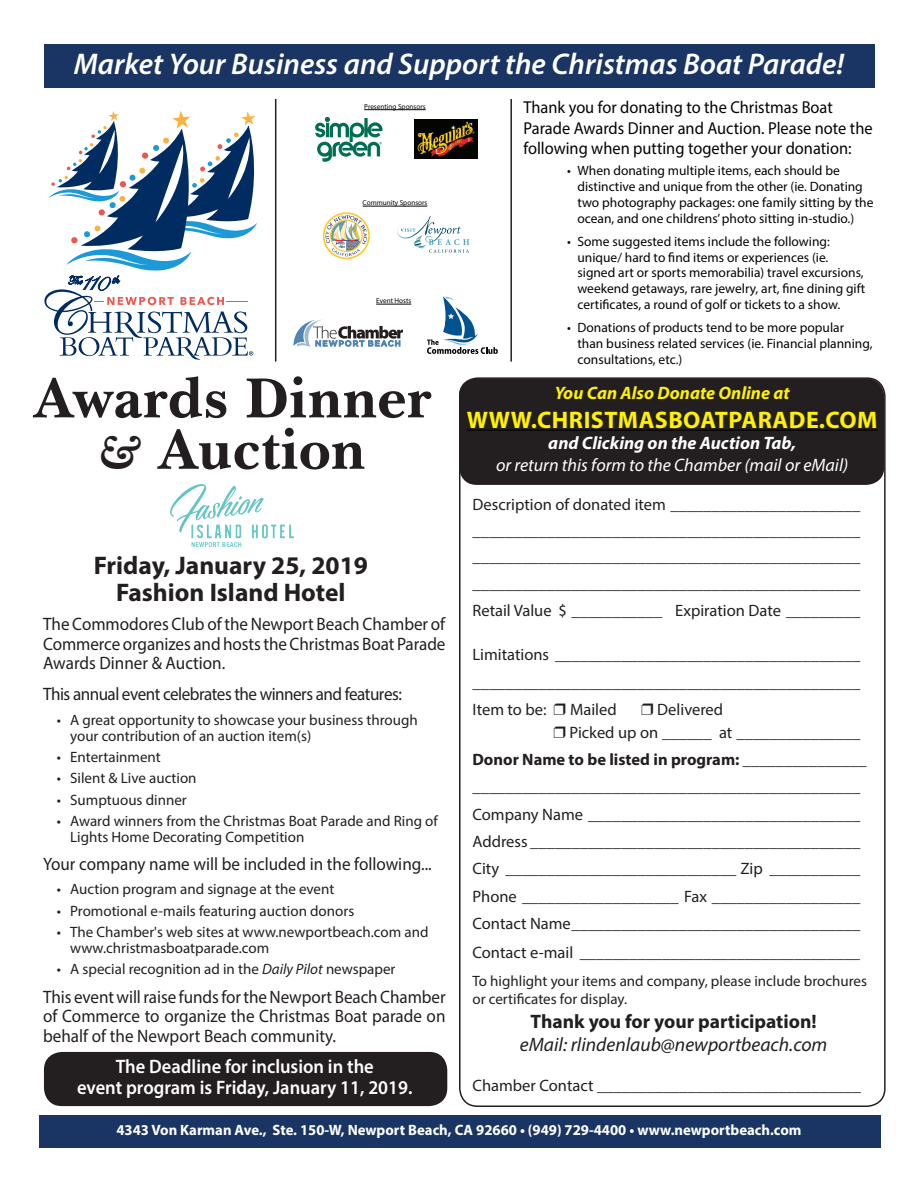
<style>
.page{position:relative;width:918px;height:1188px;background:#fff}
.page>*{position:absolute;margin:0;border:0;box-sizing:border-box;transform-origin:0 0}
.t1{font:700 57.9px/51.4px "Baskerville BT";color:#231f20;text-align:center}
.t2{font:italic 600 30px "Myriad Pro";color:#fff}
.t3{font:700 25.5px/27px "Myriad Pro";color:#231f20;text-align:center}
.t4{font:700 24px "Myriad Pro";letter-spacing:.02em;color:#fff101}
.t5{font:600 19.5px/21px "Myriad Pro";color:#fff;text-align:center;scale:.95 1}
.t6{font:italic 19.5px "Myriad Pro";color:#231f20}
.t7{font:700 19.5px "Myriad Pro";color:#231f20}
.t8{font:18px/19.5px "Myriad Pro";color:#231f20;text-align:justify;scale:.95 1}
.t9{font:18px "Myriad Pro";letter-spacing:-.03em;color:#231f20;scale:.95 1}
.t10{font:italic 18px "Myriad Pro";color:#fff}
.t11{font:italic 700 18px "Myriad Pro";color:#fff}
.t12{font:italic 700 18px "Myriad Pro";color:#fff101}
.t13{font:17.25px/20.7px "Myriad Pro";color:#040503;scale:.95 1}
.t14{font:16.5px/27.3px "Myriad Pro";color:#231f20}
.t15{font:15px/15.8px "Myriad Pro";color:#231f20}
.t16{font:700 15px "Myriad Pro";color:#fff}
.t17{font:13.5px/15.8px "Myriad Pro";color:#040503}
.t18{font:7.2px "Myriad Pro";color:#040503}
.s1{font-style:italic;font-size:48.15px}
.s2{font-style:italic}
.s3{font-weight:700}
</style>
<div class="page">
<div style="left:459px;top:378px;width:425px;height:107px;background:#231f20;border-radius:18px"></div>
<div style="left:44px;top:44px;width:830px;height:44px;background:#1a3564"></div>
<div style="left:39px;top:1115px;width:841px;height:33px;background:#1a3564"></div>
<div style="left:44px;top:1052px;width:403px;height:54px;background:#231f20;border-radius:18px"></div>
<svg style="left:315px;top:117px;width:68px;height:45px"></svg>
<img style="left:415px;top:120px;width:62px;height:39px">
<svg style="left:323px;top:212px;width:47px;height:47px"></svg>
<hr style="left:364px;top:109px;width:62px;height:1px;background:#040503">
<hr style="left:376px;top:304px;width:35px;height:1px;background:#040503">
<div style="left:459px;top:377px;width:427px;height:730px;border:2px solid #231f20;border-radius:18px"></div>
<hr style="left:467px;top:430px;width:411px;height:1px;background:#040503">
<svg style="left:397px;top:216px;width:72px;height:37px"></svg>
<hr style="left:275px;top:99px;width:1px;height:263px;background:#231f20">
<hr style="left:363px;top:206px;width:64px;height:1px;background:#040503">
<svg style="left:293px;top:319px;width:110px;height:28px"></svg>
<svg style="left:44px;top:111px;width:213px;height:249px"></svg>
<hr style="left:510px;top:99px;width:2px;height:263px;background:#231f20">
<img style="left:170px;top:485px;width:123px;height:62px">
<svg style="left:427px;top:296px;width:71px;height:58px"></svg>
<h2 class="t2" style="left:74px;top:45px;width:772px">Market Your Business and Support the Christmas Boat Parade!</h2>
<p class="t18" style="left:364px;top:102px;width:63px">Presenting Sponsors</p>
<p class="t18" style="left:363px;top:199px;width:66px">Community Sponsors</p>
<p class="t18" style="left:376px;top:297px;width:37px">Event Hosts</p>
<h1 class="t1" style="left:33px;top:372px;width:400px">Awards Dinner <span class="s1">&amp;</span> Auction</h1>
<h3 class="t3" style="left:94px;top:551px;width:276px">Friday, January 25, 2019<br>Fashion Island Hotel</h3>
<p class="t8" style="left:43px;top:614px;width:425px">The Commodores Club of the Newport Beach Chamber of Commerce organizes and hosts the Christmas Boat Parade Awards Dinner &amp; Auction.</p>
<p class="t9" style="left:43px;top:683px;width:379px">This annual event celebrates the winners and features:</p>
<p class="t15" style="left:70px;top:712px;width:349px;text-indent:-14px">• A great opportunity to showcase your business through your contribution of an auction item(s)</p>
<p class="t15" style="left:57px;top:749px;width:106px">• Entertainment</p>
<p class="t15" style="left:57px;top:770px;width:141px">• Silent &amp; Live auction</p>
<p class="t15" style="left:57px;top:791px;width:132px">• Sumptuous dinner</p>
<p class="t15" style="left:70px;top:813px;width:369px;text-indent:-14px">• Award winners from the Christmas Boat Parade and Ring of<br>Lights Home Decorating Competition</p>
<p class="t8" style="left:43px;top:854px;width:410px">Your company name will be included in the following...</p>
<p class="t15" style="left:57px;top:881px;width:279px">• Auction program and signage at the event</p>
<p class="t15" style="left:57px;top:903px;width:299px">• Promotional e-mails featuring auction donors</p>
<p class="t15" style="left:70px;top:924px;width:360px;text-indent:-14px">• The Chamber's web sites at www.newportbeach.com and www.christmasboatparade.com</p>
<p class="t15" style="left:57px;top:961px;width:340px">• A special recognition ad in the <span class="s2">Daily Pilot</span> newspaper</p>
<p class="t8" style="left:43px;top:987px;width:425px">This event will raise funds for the Newport Beach Chamber of Commerce to organize the Christmas Boat parade on behalf of the Newport Beach community.</p>
<p class="t5" style="left:77px;top:1056px;width:355px">The Deadline for inclusion in the<br>event program is Friday, January 11, 2019.</p>
<p class="t13" style="left:524px;top:96px;width:369px">Thank you for donating to the Christmas Boat<br>Parade Awards Dinner and Auction. Please note the following when putting together your donation:</p>
<p class="t17" style="left:578px;top:163px;width:298px;text-indent:-11px">• When donating multiple items, each should be distinctive and unique from the other (ie. Donating two photography packages: one family sitting by the ocean, and one childrens’ photo sitting in-studio.)</p>
<p class="t17" style="left:578px;top:233px;width:289px;text-indent:-11px">• Some suggested items include the following: unique/ hard to find items or experiences (ie. signed art or sports memorabilia) travel excursions, weekend getaways, rare jewelry, art, fine dining gift certificates, a round of golf or tickets to a show.</p>
<p class="t17" style="left:578px;top:320px;width:297px;text-indent:-11px">• Donations of products tend to be more popular than business related services (ie. Financial planning, consultations, etc.)</p>
<p class="t12" style="left:555px;top:381px;width:237px">You Can Also Donate Online at</p>
<h3 class="t4" style="left:467px;top:404px;width:412px">WWW.CHRISTMASBOATPARADE.COM</h3>
<p class="t11" style="left:548px;top:432px;width:249px">and Clicking on the Auction Tab,</p>
<p class="t10" style="left:496px;top:454px;width:354px">or return this form to the Chamber (mail or eMail)</p>
<p class="t14" style="left:472px;top:492px;width:389px;line-height:25.8px;text-align:justify">Description of donated item _______________________ _______________________________________________ _______________________________________________</p>
<p class="t14" style="left:472px;top:570px;width:389px">_______________________________________________<br>Retail Value $ ___________ Expiration Date _________</p>
<p class="t14" style="left:473px;top:641px;width:389px;text-align:justify">Limitations _____________________________________ _______________________________________________ Item to be: ❒ Mailed</p>
<p class="t14" style="left:553px;top:698px;width:308px;line-height:23px;text-indent:88px">❒ Delivered<br>❒ Picked up on ______ at _______________</p>
<p class="t14" style="left:472px;top:746px;width:396px"><span class="s3">Donor Name to be listed in program:</span> _______________ _______________________________________________ Company Name _________________________________ Address ________________________________________ City ____________________________ Zip ___________ Phone ___________________ Fax __________________ Contact Name___________________________________</p>
<p class="t14" style="left:472px;top:938px;width:389px">Contact e-mail __________________________________</p>
<p class="t15" style="left:472px;top:972px;width:396px;line-height:18px">To highlight your items and company, please include brochures or certificates for display.</p>
<p class="t7" style="left:531px;top:1009px;width:288px">Thank you for your participation!</p>
<p class="t6" style="left:520px;top:1033px;width:309px">eMail: rlindenlaub@newportbeach.com</p>
<p class="t14" style="left:472px;top:1072px;width:390px">Chamber Contact ________________________________</p>
<p class="t16" style="left:116px;top:1121px;width:687px">4343 Von Karman Ave., Ste. 150-W, Newport Beach, CA 92660 • (949) 729-4400 • www.newportbeach.com</p>
</div>
